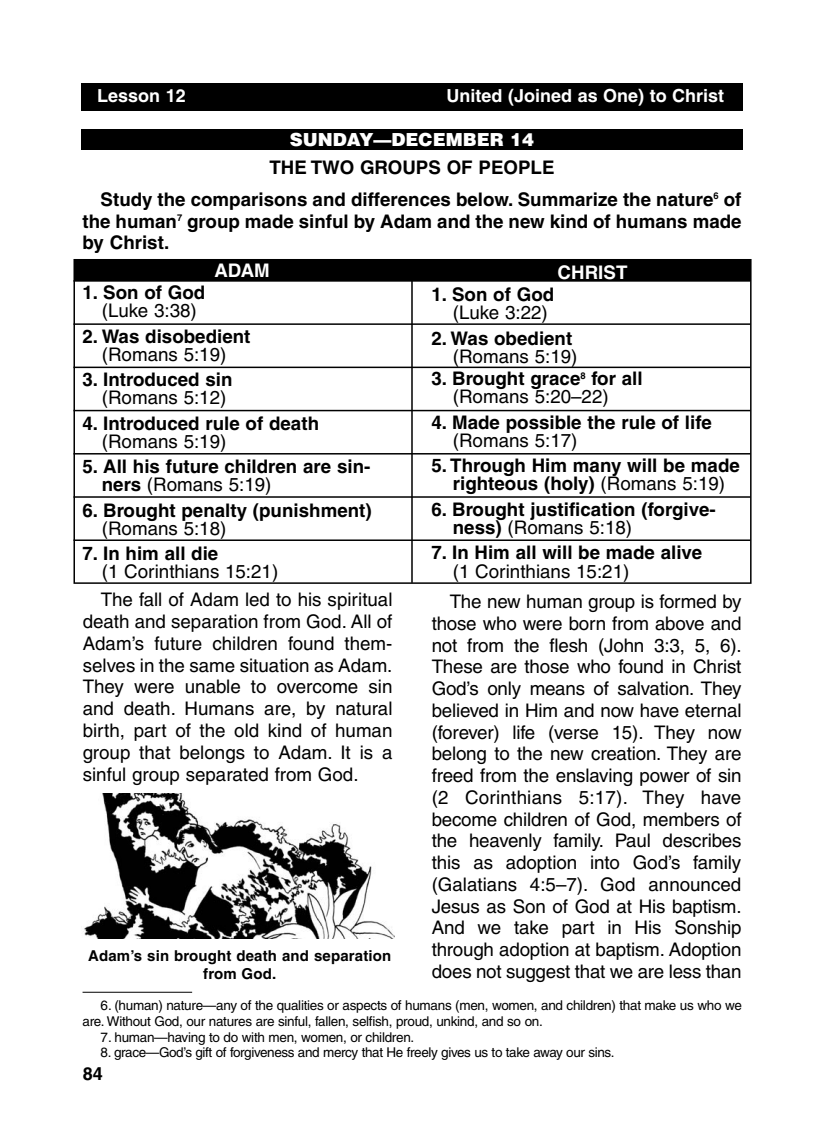
<style>
.page{position:relative;width:824px;height:1148px;background:#fff}
.page>*{position:absolute;margin:0;border:0;box-sizing:border-box;transform-origin:0 0}
.t1{font:18.75px/21.8px "Helvetica";color:#000;text-align:justify}
.t2{font:700 18.75px/18px "Helvetica";color:#000}
.t3{font:700 18.75px "Helvetica";color:#fff}
.t4{font:700 18px "Helvetica";color:#fff}
.t5{font:900 18px "Helvetica";color:#fff}
.t6{font:700 18px "Helvetica";color:#000}
.t7{font:700 15px/18px "Helvetica";letter-spacing:.01em;color:#000;text-align:center}
.t8{font:13.5px/15.8px "Helvetica";letter-spacing:-.02em;color:#000}
.s1{font-weight:400}
</style>
<div class="page">
<div style="left:74px;top:260px;width:676px;height:20px;background:#000"></div>
<div style="left:81px;top:84px;width:661px;height:27px;background:#000"></div>
<div style="left:81px;top:130px;width:661px;height:20px;background:#000"></div>
<div style="left:73px;top:259px;width:678px;height:325px;border:2px solid #000"></div>
<hr style="left:73px;top:280px;width:677px;height:2px;background:#000">
<hr style="left:73px;top:323px;width:677px;height:2px;background:#000">
<hr style="left:73px;top:366px;width:677px;height:2px;background:#000">
<hr style="left:73px;top:410px;width:677px;height:1px;background:#000">
<hr style="left:73px;top:453px;width:677px;height:1px;background:#000">
<hr style="left:73px;top:496px;width:677px;height:2px;background:#000">
<hr style="left:73px;top:539px;width:677px;height:2px;background:#000">
<hr style="left:411px;top:259px;width:2px;height:324px;background:#000">
<hr style="left:82px;top:991px;width:110px;height:1px;background:#000">
<img style="left:83px;top:793px;width:311px;height:145px">
<p class="t4" style="left:97px;top:89px;width:90px">Lesson 12</p>
<p class="t4" style="left:446px;top:89px;width:279px">United (Joined as One) to Christ</p>
<p class="t4" style="left:620px;top:89px;width:105px">Lesson Title</p>
<p class="t5" style="left:290px;top:130px;width:246px">SUNDAY—DECEMBER 14</p>
<p class="t2" style="left:101px;top:152px;width:642px;line-height:32.2px;text-indent:169px">THE TWO GROUPS OF PEOPLE<br>Study the comparisons and differences below. Summarize the nature<sup>6</sup> of</p>
<p class="t2" style="left:82px;top:212px;width:660px;line-height:21.8px">the human<sup>7</sup> group made sinful by Adam and the new kind of humans made by Christ.</p>
<p class="t3" style="left:557px;top:265px;width:71px">CHRIST</p>
<p class="t2" style="left:431px;top:287px;width:124px">1. Son of God</p>
<p class="t1" style="left:453px;top:303px;width:96px">(Luke 3:22)</p>
<p class="t2" style="left:431px;top:331px;width:142px">2. Was obedient</p>
<p class="t1" style="left:453px;top:347px;width:126px">(Romans 5:19)</p>
<p class="t2" style="left:453px;top:371px;width:191px;text-indent:-21px">3. Brought grace<sup>8</sup> for all <span class="s1">(Romans 5:20–22)</span></p>
<p class="t2" style="left:431px;top:415px;width:282px">4. Made possible the rule of life</p>
<p class="t1" style="left:453px;top:431px;width:126px">(Romans 5:17)</p>
<p class="t2" style="left:431px;top:458px;width:310px;text-align:center">5. Through Him many will be made righteous (holy) <span class="s1">(Romans 5:19)</span></p>
<p class="t2" style="left:453px;top:502px;width:264px;text-indent:-21px">6. Brought justification (forgive&shy;ness) <span class="s1">(Romans 5:18)</span></p>
<p class="t2" style="left:431px;top:545px;width:272px">7. In Him all will be made alive</p>
<p class="t1" style="left:453px;top:561px;width:178px">(1 Corinthians 15:21)</p>
<p class="t3" style="left:214px;top:263px;width:57px">ADAM</p>
<p class="t2" style="left:83px;top:285px;width:124px">1. Son of God</p>
<p class="t1" style="left:102px;top:301px;width:96px">(Luke 3:38)</p>
<p class="t2" style="left:83px;top:329px;width:169px">2. Was disobedient</p>
<p class="t1" style="left:102px;top:345px;width:126px">(Romans 5:19)</p>
<p class="t2" style="left:83px;top:372px;width:151px">3. Introduced sin</p>
<p class="t1" style="left:102px;top:388px;width:126px">(Romans 5:12)</p>
<p class="t2" style="left:83px;top:416px;width:238px">4. Introduced rule of death</p>
<p class="t1" style="left:102px;top:432px;width:126px">(Romans 5:19)</p>
<p class="t2" style="left:102px;top:459px;width:270px;text-indent:-19px">5. All his future children are sin&shy;ners <span class="s1">(Romans 5:19)</span></p>
<p class="t2" style="left:82px;top:503px;width:291px">6. Brought penalty (punishment)</p>
<p class="t1" style="left:102px;top:519px;width:126px">(Romans 5:18)</p>
<p class="t2" style="left:82px;top:546px;width:137px">7. In him all die</p>
<p class="t1" style="left:102px;top:562px;width:178px">(1 Corinthians 15:21)</p>
<p class="t1" style="left:83px;top:590px;width:311px;text-indent:18px">The fall of Adam led to his spiritual death and separation from God. All of Adam’s future children found them&shy;selves in the same situation as Adam.<br>They were unable to overcome sin and death. Humans are, by natural birth, part of the old kind of human group that belongs to Adam. It is a sinful group separated from God.</p>
<p class="t1" style="left:431px;top:592px;width:311px;text-indent:18px">The new human group is formed by those who were born from above and not from the flesh (John 3:3, 5, 6).<br>These are those who found in Christ God’s only means of salvation. They believed in Him and now have eternal (forever) life (verse 15). They now belong to the new creation. They are freed from the enslaving power of sin (2 Corinthians 5:17). They have become children of God, members of the heavenly family. Paul describes this as adoption into God’s family (Galatians 4:5–7). God announced Jesus as Son of God at His baptism.<br>And we take part in His Sonship through adoption at baptism. Adoption does not suggest that we are less than</p>
<p class="t7" style="left:88px;top:947px;width:305px">Adam’s sin brought death and separation from God.</p>
<p class="t8" style="left:82px;top:998px;width:660px;text-indent:18px">6. (human) nature—any of the qualities or aspects of humans (men, women, and children) that make us who we are. Without God, our natures are sinful, fallen, selfish, proud, unkind, and so on.</p>
<p class="t8" style="left:101px;top:1030px;width:315px">7. human—having to do with men, women, or children.</p>
<p class="t8" style="left:101px;top:1046px;width:515px">8. grace—God’s gift of forgiveness and mercy that He freely gives us to take away our sins.</p>
<p class="t6" style="left:83px;top:1066px;width:22px">84</p>
</div>
